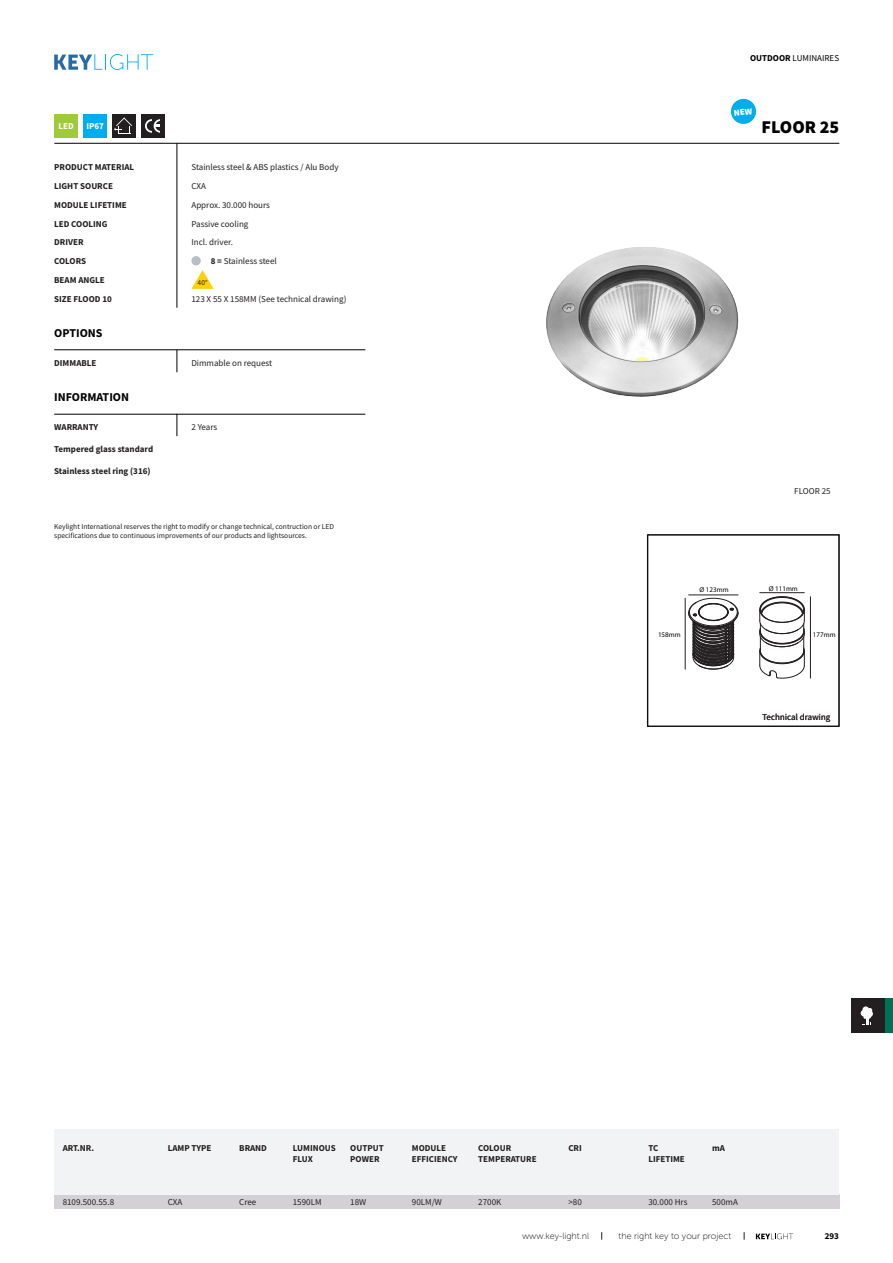
<style>
.page{position:relative;width:893px;height:1263px;background:#fff}
.page>*{position:absolute;margin:0;border:0;box-sizing:border-box;transform-origin:0 0}
.t1{font:900 18px "Source Sans Pro";color:#000}
.t2{font:700 12px "Source Sans Pro";color:#000}
.t3{font:700 9px "Source Sans Pro";color:#231f20}
.t4{font:9px "Source Sans Pro";color:#231f20}
.t5{font:9px "Museo Sans 100";color:#000}
.t6{font:9px "Source Sans Pro";color:#000}
.t7{font:700 9px "Source Sans Pro";color:#fff}
.t8{font:700 9px "Source Sans Pro";color:#000}
.t9{font:7.5px/9px "Source Sans Pro";color:#231f20}
.t10{font:7.05px "Myriad Pro";color:#000}
.s1{font-weight:700}
</style>
<div class="page">
<svg style="left:756px;top:1233px;width:37px;height:6px"></svg>
<svg style="left:54px;top:54px;width:99px;height:16px"></svg>
<div style="left:851px;top:998px;width:34px;height:34px;background:#231f20"></div>
<div style="left:885px;top:998px;width:8px;height:34px;background:#017155"></div>
<svg style="left:861px;top:1008px;width:11px;height:17px"></svg>
<img style="left:546px;top:247px;width:193px;height:150px">
<hr style="left:689px;top:595px;width:49px;height:1px;background:#231f20">
<hr style="left:760px;top:592px;width:44px;height:1px;background:#231f20">
<hr style="left:810px;top:597px;width:1px;height:81px;background:#231f20">
<hr style="left:685px;top:598px;width:1px;height:71px;background:#231f20">
<svg style="left:759px;top:596px;width:46px;height:82px"></svg>
<svg style="left:688px;top:598px;width:51px;height:71px"></svg>
<hr style="left:54px;top:414px;width:311px;height:1px;background:#000">
<div style="left:191px;top:256px;width:10px;height:9px;background:#b6bfc7;border-radius:50%"></div>
<div style="left:54px;top:114px;width:24px;height:24px;background:#9ecb3a"></div>
<div style="left:83px;top:114px;width:24px;height:24px;background:#00aeef"></div>
<div style="left:54px;top:1194px;width:114px;height:15px;background:#d3d1d5"></div>
<div style="left:168px;top:1194px;width:71px;height:15px;background:#d3d1d5"></div>
<div style="left:239px;top:1194px;width:54px;height:15px;background:#d3d1d5"></div>
<div style="left:293px;top:1194px;width:57px;height:15px;background:#d3d1d5"></div>
<div style="left:350px;top:1194px;width:62px;height:15px;background:#d3d1d5"></div>
<div style="left:412px;top:1194px;width:66px;height:15px;background:#d3d1d5"></div>
<div style="left:478px;top:1194px;width:90px;height:15px;background:#d3d1d5"></div>
<div style="left:568px;top:1194px;width:80px;height:15px;background:#d3d1d5"></div>
<div style="left:648px;top:1194px;width:64px;height:15px;background:#d3d1d5"></div>
<div style="left:712px;top:1194px;width:127px;height:15px;background:#d3d1d5"></div>
<hr style="left:54px;top:349px;width:311px;height:1px;background:#000">
<svg style="left:191px;top:270px;width:23px;height:19px"></svg>
<div style="left:54px;top:1129px;width:785px;height:65px;background:#f2f3f4"></div>
<hr style="left:54px;top:143px;width:785px;height:1px;background:#000">
<hr style="left:177px;top:143px;width:1px;height:165px;background:#000">
<svg style="left:177px;top:350px;width:1px;height:22px"></svg>
<svg style="left:177px;top:414px;width:1px;height:22px"></svg>
<div style="left:112px;top:114px;width:24px;height:24px;background:#231f20"></div>
<svg style="left:114px;top:117px;width:18px;height:17px"></svg>
<div style="left:141px;top:114px;width:24px;height:24px;background:#231f20"></div>
<div style="left:145px;top:119px;width:14px;height:14px;border:2px solid #fff;border-radius:50%"></div>
<svg style="left:152px;top:119px;width:7px;height:14px"></svg>
<div style="left:154px;top:119px;width:13px;height:14px;border:2px solid #fff;border-radius:50%"></div>
<hr style="left:161px;top:119px;width:4px;height:14px;background:#231f20">
<svg style="left:731px;top:98px;width:25px;height:26px"></svg>
<p class="t7" style="left:59px;top:120px;width:17px">LED</p>
<p class="t7" style="left:86px;top:120px;width:19px">IP67</p>
<p class="t3" style="left:54px;top:161px;width:82px">PRODUCT MATERIAL</p>
<p class="t4" style="left:191px;top:162px;width:149px">Stainless steel &amp; ABS plastics / Alu Body</p>
<p class="t3" style="left:54px;top:180px;width:60px">LIGHT SOURCE</p>
<p class="t4" style="left:191px;top:180px;width:16px">CXA</p>
<p class="t3" style="left:54px;top:199px;width:74px">MODULE LIFETIME</p>
<p class="t3" style="left:54px;top:218px;width:55px">LED COOLING</p>
<p class="t3" style="left:54px;top:236px;width:31px">DRIVER</p>
<p class="t4" style="left:191px;top:199px;width:80px">Approx. 30.000 hours</p>
<p class="t4" style="left:191px;top:218px;width:59px">Passive cooling</p>
<p class="t4" style="left:191px;top:237px;width:43px">Incl. driver.</p>
<p class="t3" style="left:54px;top:255px;width:33px">COLORS</p>
<p class="t4" style="left:211px;top:255px;width:68px"><span class="s1">8 =</span> Stainless steel</p>
<p class="t3" style="left:54px;top:274px;width:52px">BEAM ANGLE</p>
<p class="t9" style="left:198px;top:278px;width:11px">40°</p>
<p class="t3" style="left:54px;top:293px;width:59px">SIZE FLOOD 10</p>
<p class="t4" style="left:191px;top:293px;width:156px">123 X 55 X 158MM (See technical drawing)</p>
<p class="t2" style="left:54px;top:325px;width:50px">OPTIONS</p>
<p class="t3" style="left:54px;top:357px;width:44px">DIMMABLE</p>
<p class="t4" style="left:191px;top:357px;width:82px">Dimmable on request</p>
<p class="t2" style="left:54px;top:389px;width:76px">INFORMATION</p>
<p class="t3" style="left:54px;top:421px;width:46px">WARRANTY</p>
<p class="t3" style="left:54px;top:443px;width:101px">Tempered glass standard</p>
<p class="t3" style="left:54px;top:465px;width:98px">Stainless steel ring (316)</p>
<p class="t4" style="left:191px;top:421px;width:27px">2 Years</p>
<p class="t9" style="left:54px;top:522px;width:281px">Keylight International reserves the right to modify or change technical, contruction or LED specifications due to continuous improvements of our products and lightsources.</p>
<p class="t6" style="left:750px;top:52px;width:91px"><span class="s1">OUTDOOR</span> LUMINAIRES</p>
<p class="t1" style="left:761px;top:114px;width:79px">FLOOR 25</p>
<p class="t4" style="left:794px;top:486px;width:38px">FLOOR 25</p>
<p class="t10" style="left:658px;top:630px;width:24px">158mm</p>
<p class="t10" style="left:700px;top:585px;width:30px">Ø 123mm</p>
<p class="t10" style="left:769px;top:584px;width:30px">Ø 111mm</p>
<p class="t10" style="left:813px;top:630px;width:24px">177mm</p>
<p class="t4" style="left:762px;top:711px;width:70px">Technical drawing</p>
<p class="t3" style="left:63px;top:1142px;width:33px">ART.NR.</p>
<p class="t3" style="left:293px;top:1142px;width:44px">LUMINOUS</p>
<p class="t3" style="left:293px;top:1153px;width:22px">FLUX</p>
<p class="t3" style="left:168px;top:1142px;width:45px">LAMP TYPE</p>
<p class="t3" style="left:239px;top:1142px;width:29px">BRAND</p>
<p class="t3" style="left:350px;top:1142px;width:35px">OUTPUT</p>
<p class="t3" style="left:350px;top:1153px;width:31px">POWER</p>
<p class="t3" style="left:412px;top:1142px;width:36px">MODULE</p>
<p class="t3" style="left:412px;top:1153px;width:47px">EFFICIENCY</p>
<p class="t3" style="left:478px;top:1142px;width:35px">COLOUR</p>
<p class="t3" style="left:478px;top:1153px;width:60px">TEMPERATURE</p>
<p class="t3" style="left:568px;top:1142px;width:15px">CRI</p>
<p class="t3" style="left:648px;top:1142px;width:11px">TC</p>
<p class="t3" style="left:712px;top:1142px;width:14px">mA</p>
<p class="t3" style="left:648px;top:1153px;width:38px">LIFETIME</p>
<p class="t4" style="left:63px;top:1196px;width:53px">8109.500.55.8</p>
<p class="t4" style="left:168px;top:1196px;width:16px">CXA</p>
<p class="t4" style="left:239px;top:1196px;width:19px">Cree</p>
<p class="t4" style="left:293px;top:1196px;width:30px">1590LM</p>
<p class="t4" style="left:350px;top:1196px;width:18px">18W</p>
<p class="t4" style="left:412px;top:1196px;width:32px">90LM/W</p>
<p class="t4" style="left:478px;top:1196px;width:25px">2700K</p>
<p class="t4" style="left:568px;top:1196px;width:15px">&gt;80</p>
<p class="t4" style="left:648px;top:1196px;width:41px">30.000 Hrs</p>
<p class="t4" style="left:712px;top:1196px;width:27px">500mA</p>
<p class="t5" style="left:522px;top:1231px;width:69px">www.key-light.nl</p>
<p class="t5" style="left:619px;top:1231px;width:114px">the right key to your project</p>
<p class="t8" style="left:825px;top:1230px;width:16px">293</p>
</div>
